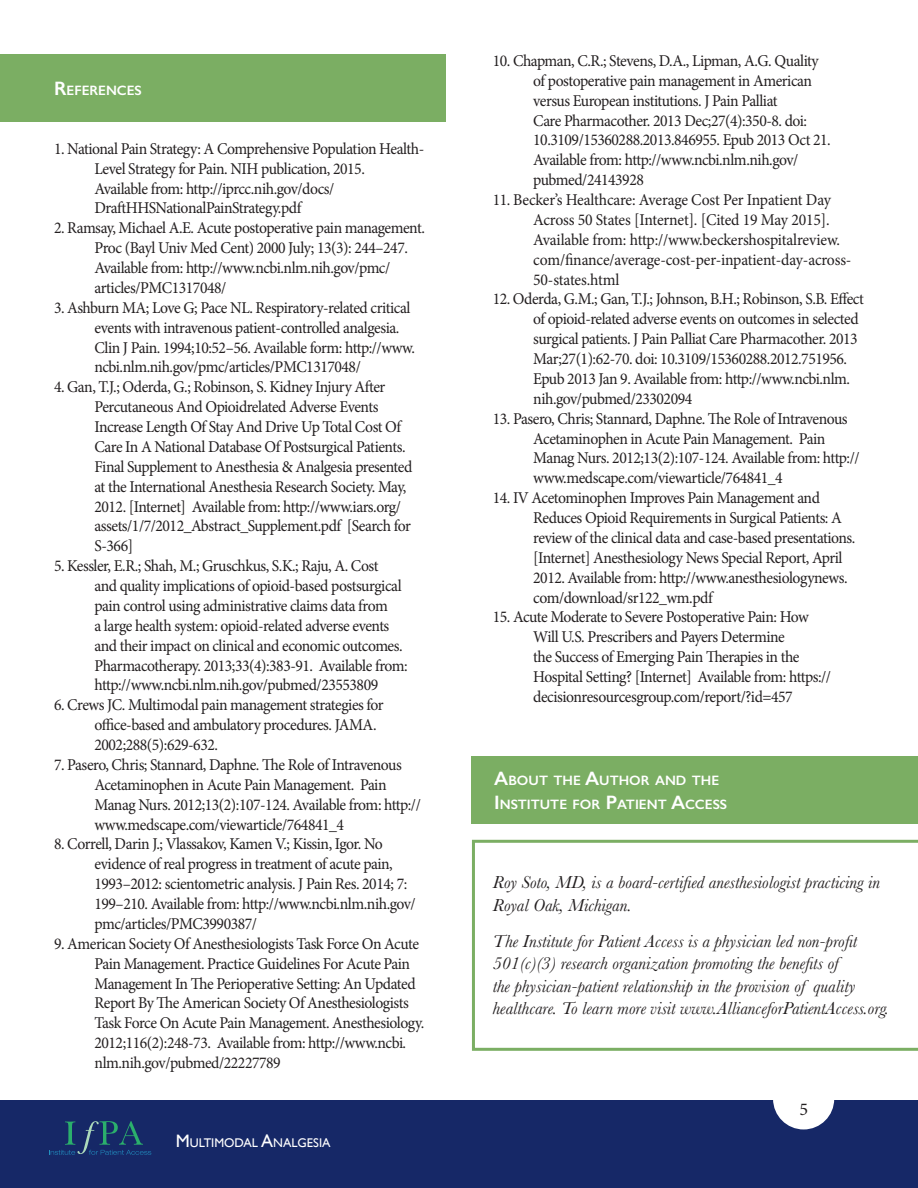
<style>
.page{position:relative;width:918px;height:1188px;background:#fff}
.page>*{position:absolute;margin:0;border:0;box-sizing:border-box;transform-origin:0 0}
.t1{font:italic 18px/22.5px "Baskerville";color:#231f20}
.t2{font:18px "Minion Pro";color:#231f20}
.t3{font:16.5px/19.8px "Minion Pro";letter-spacing:-.03em;color:#231f20;scale:.95 1}
.t4{font:16.5px/19.8px "Minion Pro";letter-spacing:-.01em;color:#231f20;scale:.95 1}
.t5{font:600 13.65px "Gill Sans";color:#fff}
.t6{font:12.6px "Gill Sans";color:#fff}
.s1{font-size:19.5px}
.s2{font-size:18px}
</style>
<div class="page">
<div style="left:0;top:1100px;width:918px;height:88px;background:#162867"></div>
<div style="left:773px;top:1068px;width:61px;height:61px;background:#fff;border-radius:50%"></div>
<svg style="left:49px;top:1121px;width:102px;height:34px"></svg>
<div style="left:472px;top:756px;width:446px;height:68px;background:#7bae63"></div>
<svg style="left:472px;top:840px;width:446px;height:211px"></svg>
<div style="left:0;top:54px;width:445px;height:68px;background:#7bae63"></div>
<p class="t5" style="left:54px;top:82px;width:89px"><span class="s1">R</span>EFERENCES</p>
<p class="t3" style="left:94px;top:139px;width:349px;text-indent:-40px">1. National Pain Strategy: A Comprehensive Population Health-Level Strategy for Pain. NIH publication, 2015.<br>Available from: http://iprcc.nih.gov/docs/ DraftHHSNationalPainStrategy.pdf</p>
<p class="t3" style="left:94px;top:218px;width:349px;text-indent:-40px">2. Ramsay, Michael A.E. Acute postoperative pain management.<br>Proc (Bayl Univ Med Cent) 2000 July; 13(3): 244–247.<br>Available from: http://www.ncbi.nlm.nih.gov/pmc/ articles/PMC1317048/</p>
<p class="t3" style="left:94px;top:298px;width:339px;text-indent:-40px">3. Ashburn MA; Love G; Pace NL. Respiratory-related critical events with intravenous patient-controlled analgesia.<br>Clin J Pain. 1994;10:52–56. Available form: http://www. ncbi.nlm.nih.gov/pmc/articles/PMC1317048/</p>
<p class="t3" style="left:94px;top:377px;width:336px;text-indent:-40px">4. Gan, T.J.; Oderda, G.; Robinson, S. Kidney Injury After Percutaneous And Opioidrelated Adverse Events Increase Length Of Stay And Drive Up Total Cost Of Care In A National Database Of Postsurgical Patients.<br>Final Supplement to Anesthesia &amp; Analgesia presented at the International Anesthesia Research Society. May, 2012. [Internet] Available from: http://www.iars.org/ assets/1/7/2012_Abstract_Supplement.pdf [Search for S-366]</p>
<p class="t3" style="left:94px;top:556px;width:331px;text-indent:-40px">5. Kessler, E.R.; Shah, M.; Gruschkus, S.K.; Raju, A. Cost<br>and quality implications of opioid-based postsurgical pain control using administrative claims data from<br>a large health system: opioid-related adverse events and their impact on clinical and economic outcomes.<br>Pharmacotherapy. 2013;33(4):383-91. Available from: http://www.ncbi.nlm.nih.gov/pubmed/23553809</p>
<p class="t3" style="left:94px;top:695px;width:306px;text-indent:-40px">6. Crews JC. Multimodal pain management strategies for office-based and ambulatory procedures. JAMA.<br>2002;288(5):629-632.</p>
<p class="t3" style="left:94px;top:755px;width:345px;text-indent:-40px">7. Pasero, Chris; Stannard, Daphne. The Role of Intravenous Acetaminophen in Acute Pain Management. Pain Manag Nurs. 2012;13(2):107-124. Available from: http:// www.medscape.com/viewarticle/764841_4</p>
<p class="t3" style="left:94px;top:834px;width:340px;text-indent:-40px">8. Correll, Darin J.; Vlassakov, Kamen V.; Kissin, Igor. No evidence of real progress in treatment of acute pain, 1993–2012: scientometric analysis. J Pain Res. 2014; 7:<br>199–210. Available from: http://www.ncbi.nlm.nih.gov/ pmc/articles/PMC3990387/</p>
<p class="t3" style="left:94px;top:934px;width:349px;text-indent:-40px">9. American Society Of Anesthesiologists Task Force On Acute Pain Management. Practice Guidelines For Acute Pain Management In The Perioperative Setting: An Updated Report By The American Society Of Anesthesiologists Task Force On Acute Pain Management. Anesthesiology.<br>2012;116(2):248-73. Available from: http://www.ncbi. nlm.nih.gov/pubmed/22227789</p>
<p class="t6" style="left:176px;top:1135px;width:156px"><span class="s2">M</span>ULTIMODAL <span class="s2">A</span>NALGESIA</p>
<p class="t3" style="left:533px;top:51px;width:315px;text-indent:-40px">10. Chapman, C.R.; Stevens, D.A., Lipman, A.G. Quality of postoperative pain management in American versus European institutions. J Pain Palliat<br>Care Pharmacother. 2013 Dec;27(4):350-8. doi:<br>10.3109/15360288.2013.846955. Epub 2013 Oct 21.<br>Available from: http://www.ncbi.nlm.nih.gov/ pubmed/24143928</p>
<p class="t4" style="left:533px;top:190px;width:337px;text-indent:-40px">11. Becker’s Healthcare: Average Cost Per Inpatient Day Across 50 States [Internet]. [Cited 19 May 2015].<br>Available from: http://www.beckershospitalreview. com/finance/average-cost-per-inpatient-day-across-50-states.html</p>
<p class="t3" style="left:533px;top:289px;width:350px;text-indent:-40px">12. Oderda, G.M.; Gan, T.J.; Johnson, B.H.; Robinson, S.B. Effect of opioid-related adverse events on outcomes in selected surgical patients. J Pain Palliat Care Pharmacother. 2013<br>Mar;27(1):62-70. doi: 10.3109/15360288.2012.751956.<br>Epub 2013 Jan 9. Available from: http://www.ncbi.nlm. nih.gov/pubmed/23302094</p>
<p class="t3" style="left:533px;top:409px;width:345px;text-indent:-40px">13. Pasero, Chris; Stannard, Daphne. The Role of Intravenous Acetaminophen in Acute Pain Management. Pain Manag Nurs. 2012;13(2):107-124. Available from: http:// www.medscape.com/viewarticle/764841_4</p>
<p class="t3" style="left:533px;top:488px;width:341px;text-indent:-40px">14. IV Acetominophen Improves Pain Management and Reduces Opioid Requirements in Surgical Patients: A review of the clinical data and case-based presentations. [Internet] Anesthesiology News Special Report, April 2012. Available from: http://www.anesthesiologynews. com/download/sr122_wm.pdf</p>
<p class="t3" style="left:533px;top:607px;width:315px;text-indent:-40px">15. Acute Moderate to Severe Postoperative Pain: How Will U.S. Prescribers and Payers Determine<br>the Success of Emerging Pain Therapies in the Hospital Setting? [Internet] Available from: https:// decisionresourcesgroup.com/report/?id=457</p>
<p class="t5" style="left:494px;top:772px;width:227px"><span class="s1">A</span>BOUT THE <span class="s1">A</span>UTHOR AND THE</p>
<p class="t5" style="left:494px;top:796px;width:234px"><span class="s1">I</span> NSTITUTE FOR <span class="s1">P</span>ATIENT <span class="s1">A</span>CCESS</p>
<p class="t1" style="left:493px;top:871px;width:389px">Roy Soto, MD, is a board-certified anesthesiologist practicing in<br>Royal Oak, Michigan.</p>
<p class="t1" style="left:493px;top:930px;width:398px">The Institute for Patient Access is a physician led non-profit 501(c)(3) research organization promoting the benefits of<br>the physician-patient relationship in the provision of quality healthcare. To learn more visit www.AllianceforPatientAccess.org.</p>
<p class="t2" style="left:799px;top:1097px;width:10px">5</p>
</div>
